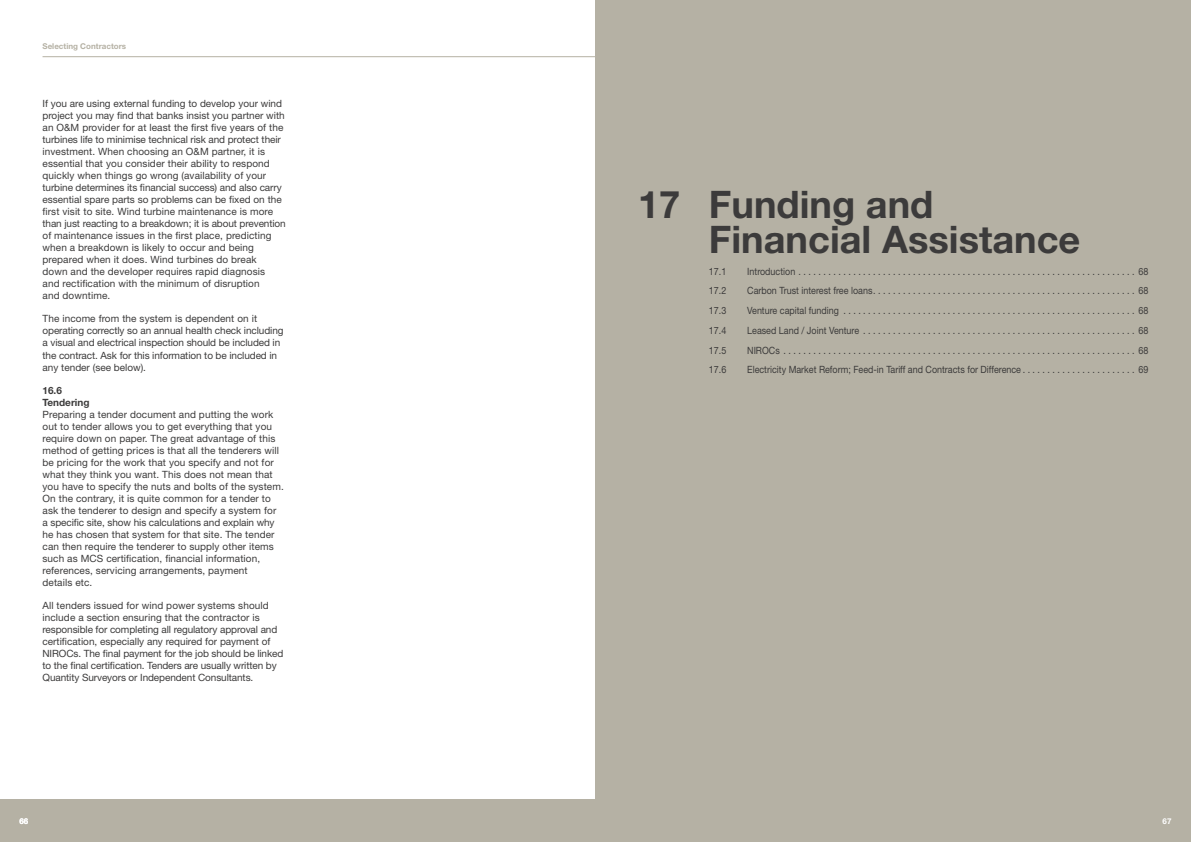
<style>
.page{position:relative;width:1191px;height:842px;background:#fff}
.page>*{position:absolute;margin:0;border:0;box-sizing:border-box;transform-origin:0 0}
.t1{font:700 38px/36px "Helvetica Neue";color:#3c3b3b}
.t2{font:10px/12px "Helvetica Neue";letter-spacing:.01em;color:#3c3b3b}
.t3{font:10px "Helvetica Neue";letter-spacing:.01em;color:#3c3b3b;scale:.9 1}
.t4{font:10px/12px "Helvetica Neue";letter-spacing:-.01em;color:#3c3b3b}
.t5{font:700 10px/12px "Helvetica Neue";color:#3c3b3b}
.t6{font:700 8px "Helvetica Neue";color:#b5b1a4}
.t7{font:700 8px "Helvetica Neue";color:#fff}
</style>
<div class="page">
<div style="left:0;top:799px;width:595px;height:43px;background:#b5b1a4"></div>
<div style="left:595px;top:799px;width:596px;height:43px;background:#b5b1a4"></div>
<hr style="left:43px;top:56px;width:552px;height:1px;background:#b5b1a4">
<div style="left:595px;top:0;width:596px;height:808px;background:#b5b1a4"></div>
<p class="t6" style="left:43px;top:43px;width:85px">Selecting Contractors</p>
<p class="t2" style="left:43px;top:99px;width:245px">If you are using external funding to develop your wind project you may find that banks insist you partner with an O&amp;M provider for at least the first five years of the turbines life to minimise technical risk and protect their investment. When choosing an O&amp;M partner, it is essential that you consider their ability to respond quickly when things go wrong (availability of your turbine determines its financial success) and also carry essential spare parts so problems can be fixed on the first visit to site. Wind turbine maintenance is more than just reacting to a breakdown; it is about prevention of maintenance issues in the first place, predicting when a breakdown is likely to occur and being prepared when it does. Wind turbines do break<br>down and the developer requires rapid diagnosis<br>and rectification with the minimum of disruption<br>and downtime.</p>
<p class="t4" style="left:43px;top:314px;width:242px">The income from the system is dependent on it operating correctly so an annual health check including a visual and electrical inspection should be included in the contract. Ask for this information to be included in any tender (see below).</p>
<p class="t5" style="left:43px;top:385px;width:49px">16.6<br>Tendering</p>
<p class="t2" style="left:43px;top:409px;width:243px">Preparing a tender document and putting the work out to tender allows you to get everything that you require down on paper. The great advantage of this method of getting prices is that all the tenderers will be pricing for the work that you specify and not for what they think you want. This does not mean that you have to specify the nuts and bolts of the system.<br>On the contrary, it is quite common for a tender to ask the tenderer to design and specify a system for a specific site, show his calculations and explain why he has chosen that system for that site. The tender can then require the tenderer to supply other items such as MCS certification, financial information, references, servicing arrangements, payment<br>details etc.</p>
<p class="t4" style="left:43px;top:601px;width:242px">All tenders issued for wind power systems should include a section ensuring that the contractor is responsible for completing all regulatory approval and certification, especially any required for payment of NIROCs. The final payment for the job should be linked to the final certification. Tenders are usually written by Quantity Surveyors or Independent Consultants.</p>
<h1 class="t1" style="left:709px;top:189px;width:373px;text-indent:-71px">17 Funding and<br>Financial Assistance</h1>
<p class="t3" style="left:709px;top:267px;width:21px">17.1</p>
<p class="t3" style="left:747px;top:267px;width:447px">Introduction .................................................................... 68</p>
<p class="t3" style="left:709px;top:287px;width:21px">17.2</p>
<p class="t3" style="left:747px;top:287px;width:447px">Carbon Trust interest free loans ..................................................... 68</p>
<p class="t3" style="left:709px;top:307px;width:21px">17.3</p>
<p class="t3" style="left:747px;top:307px;width:447px">Venture capital funding ........................................................... 68</p>
<p class="t3" style="left:709px;top:327px;width:21px">17.4</p>
<p class="t3" style="left:747px;top:327px;width:447px">Leased Land / Joint Venture ....................................................... 68</p>
<p class="t3" style="left:709px;top:346px;width:21px">17.5</p>
<p class="t3" style="left:747px;top:346px;width:447px">NIROCs ....................................................................... 68</p>
<p class="t3" style="left:709px;top:366px;width:21px">17.6</p>
<p class="t3" style="left:747px;top:366px;width:447px">Electricity Market Reform; Feed-in Tariff and Contracts for Difference . . . . . . . . . . . . . . . . . . . . . . . 69</p>
<p class="t7" style="left:19px;top:818px;width:10px">66</p>
<p class="t7" style="left:1162px;top:818px;width:10px">67</p>
</div>
